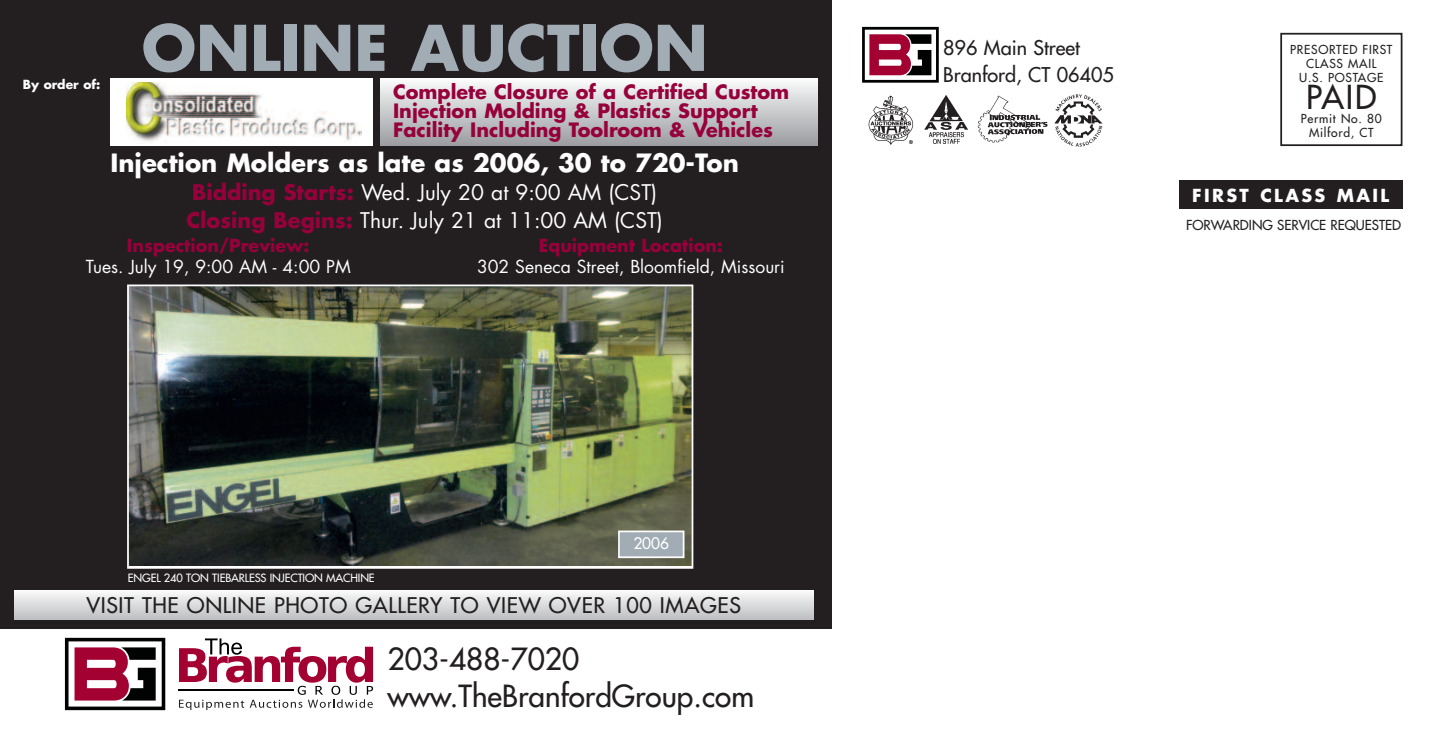
<style>
.page{position:relative;width:1434px;height:756px;background:#fff}
.page>*{position:absolute;margin:0;border:0;box-sizing:border-box;transform-origin:0 0}
.t1{font:700 61.25px "Futura";color:#a1acb4}
.t2{font:32.2px "Futura";color:#231f20}
.t3{font:29.75px/36.8px "Futura";color:#231f20}
.t4{font:700 24.5px "Futura";color:#fff}
.t5{font:21px/28px "Futura";color:#fff}
.t6{font:21px "Futura";letter-spacing:.03em;color:#231f20}
.t7{font:19.78px "Futura";color:#231f20}
.t8{font:700 19.25px/19.2px "Futura";color:#96013c}
.t9{font:17.5px "Futura";color:#fff}
.t10{font:700 17.5px "Futura";color:#96013c}
.t11{font:700 17.5px "Futura";letter-spacing:.135em;color:#fff}
.t12{font:15.58px "Futura";color:#fff}
.t13{font:13.47px "Futura";color:#231f20}
.t14{font:700 12.25px "Futura";color:#fff}
.t15{font:12.08px/14px "Futura";letter-spacing:.06em;color:#231f20;text-align:center}
.t16{font:11.2px "Futura";letter-spacing:-.01em;color:#fff}
.s1{font-weight:700;color:#96013c}
</style>
<div class="page">
<div style="left:0;top:0;width:831px;height:629px;background:#231f20"></div>
<div style="left:111px;top:79px;width:262px;height:67px;background:#fff"></div>
<img style="left:126px;top:82px;width:235px;height:62px">
<div style="left:381px;top:79px;width:436px;height:67px;background:linear-gradient(to bottom,#f9fafa,#9b9ca0)"></div>
<img style="left:130px;top:288px;width:560px;height:277px">
<div style="left:127px;top:285px;width:566px;height:284px;border:2px solid #fff"></div>
<svg style="left:862px;top:27px;width:76px;height:56px"></svg>
<img style="left:868px;top:95px;width:46px;height:50px">
<div style="left:1178px;top:181px;width:224px;height:28px;background:#231f20"></div>
<div style="left:1280px;top:33px;width:122px;height:113px;border:2px solid #231f20"></div>
<img style="left:1054px;top:94px;width:49px;height:53px">
<img style="left:977px;top:95px;width:71px;height:48px">
<img style="left:924px;top:95px;width:44px;height:49px">
<svg style="left:14px;top:591px;width:799px;height:29px;background:#dadbdc"></svg>
<div style="left:620px;top:532px;width:62px;height:24px;background:#a1acb4"></div>
<div style="left:618px;top:531px;width:66px;height:27px;border:2px solid #fff"></div>
<svg style="left:65px;top:638px;width:100px;height:72px"></svg>
<hr style="left:178px;top:689px;width:115px;height:2px;background:#010202">
<svg style="left:179px;top:638px;width:194px;height:72px"></svg>
<h1 class="t1" style="left:142px;top:20px;width:567px">ONLINE AUCTION</h1>
<p class="t14" style="left:23px;top:79px;width:79px">By order of:</p>
<p class="t8" style="left:393px;top:84px;width:398px">Complete Closure of a Certified Custom<br>Injection Molding &amp; Plastics Support<br>Facility Including Toolroom &amp; Vehicles</p>
<p class="t4" style="left:110px;top:152px;width:630px">Injection Molders as late as 2006, 30 to 720-Ton</p>
<p class="t5" style="left:186px;top:181px;width:478px"><span class="s1">Bidding Starts:</span> Wed. July 20 at 9:00 AM (CST)<br><span class="s1">Closing Begins:</span> Thur. July 21 at 11:00 AM (CST)</p>
<p class="t10" style="left:127px;top:237px;width:184px">Inspection/Preview:</p>
<p class="t9" style="left:86px;top:259px;width:266px">Tues. July 19, 9:00 AM - 4:00 PM</p>
<p class="t10" style="left:539px;top:237px;width:186px">Equipment Location:</p>
<p class="t9" style="left:477px;top:259px;width:309px">302 Seneca Street, Bloomfield, Missouri</p>
<p class="t16" style="left:128px;top:572px;width:248px">ENGEL 240 TON TIEBARLESS INJECTION MACHINE</p>
<p class="t12" style="left:633px;top:535px;width:37px">2006</p>
<p class="t6" style="left:86px;top:595px;width:656px">VISIT THE ONLINE PHOTO GALLERY TO VIEW OVER 100 IMAGES</p>
<h3 class="t3" style="left:387px;top:643px;width:368px">203-488-7020 www.TheBranfordGroup.com</h3>
<p class="t7" style="left:943px;top:38px;width:138px">896 Main Street</p>
<p class="t7" style="left:943px;top:65px;width:172px">Branford, CT 06405</p>
<p class="t15" style="left:1290px;top:44px;width:104px">PRESORTED FIRST<br>CLASS MAIL<br>U.S. POSTAGE</p>
<h2 class="t2" style="left:1305px;top:81px;width:72px">PAID</h2>
<p class="t15" style="left:1300px;top:112px;width:82px">Permit No. 80<br>Milford, CT</p>
<p class="t11" style="left:1192px;top:187px;width:198px">FIRST CLASS MAIL</p>
<p class="t13" style="left:1185px;top:218px;width:216px">FORWARDING SERVICE REQUESTED</p>
</div>
